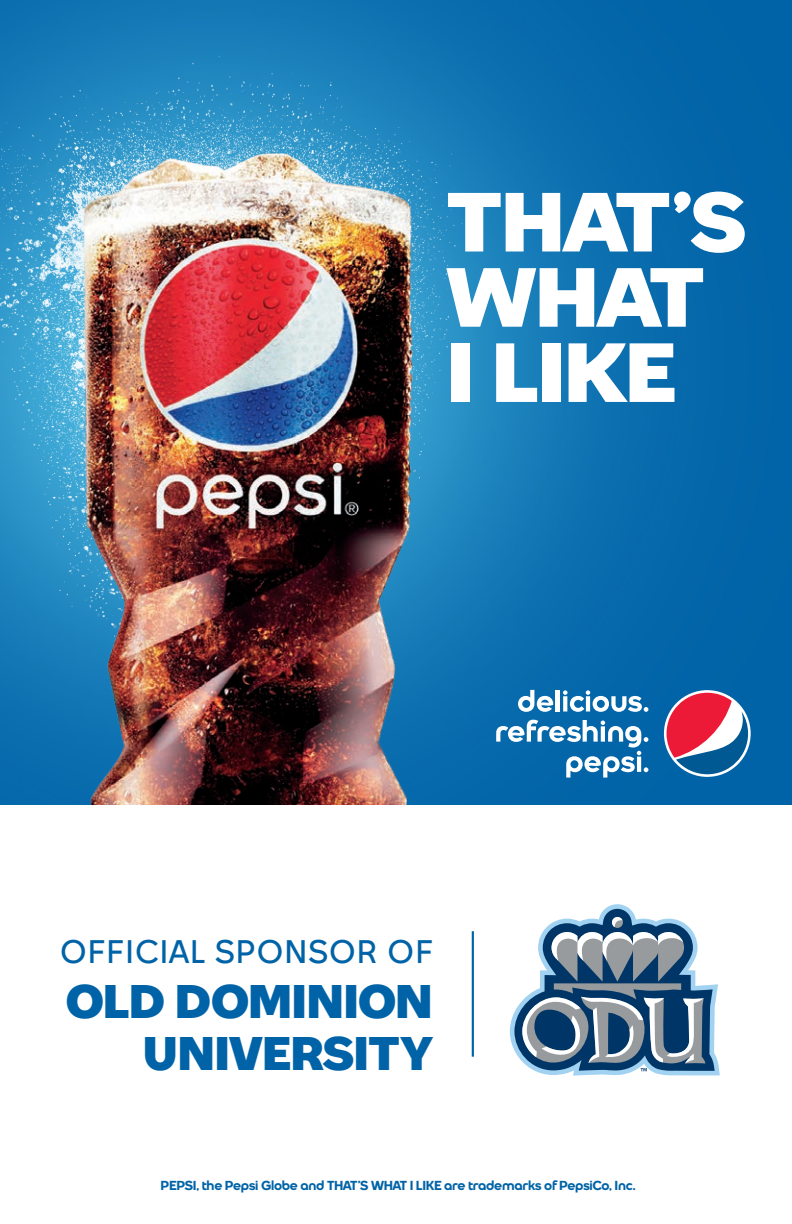
<style>
.page{position:relative;width:792px;height:1224px;background:#fff}
.page>*{position:absolute;margin:0;border:0;box-sizing:border-box;transform-origin:0 0}
.t1{font:900 83.6px/75.2px "Pepsi Fizz";color:#fff}
.t2{font:900 47.2px/52.6px "Pepsi Fizz";color:#0163a7;text-align:right}
.t3{font:300 32.6px "Pepsi Fizz";letter-spacing:.05em;color:#0163a7}
.t4{font:500 13px "Pepsi Fizz";letter-spacing:-.02em;color:#0163a7}
</style>
<div class="page">
<img style="left:0;top:0;width:792px;height:805px">
<img style="left:0;top:22px;width:533px;height:783px">
<svg style="left:510px;top:904px;width:210px;height:172px"></svg>
<hr style="left:472px;top:931px;width:2px;height:126px;background:#0163a7">
<svg style="left:518px;top:690px;width:35px;height:22px"></svg>
<hr style="left:556px;top:690px;width:4px;height:22px;background:#fff">
<svg style="left:563px;top:690px;width:85px;height:22px"></svg>
<svg style="left:496px;top:720px;width:152px;height:58px"></svg>
<svg style="left:664px;top:690px;width:87px;height:87px"></svg>
<svg style="left:667px;top:693px;width:81px;height:81px"></svg>
<p class="t1" style="left:447px;top:187px;width:300px">THAT’S<br>WHAT<br>I LIKE</p>
<p class="t3" style="left:60px;top:934px;width:374px">OFFICIAL SPONSOR OF</p>
<p class="t2" style="left:66px;top:976px;width:368px">OLD DOMINION<br>UNIVERSITY</p>
<p class="t4" style="left:160px;top:1178px;width:477px">PEPSI, the Pepsi Globe and THAT’S WHAT I LIKE are trademarks of PepsiCo, Inc.</p>
</div>
